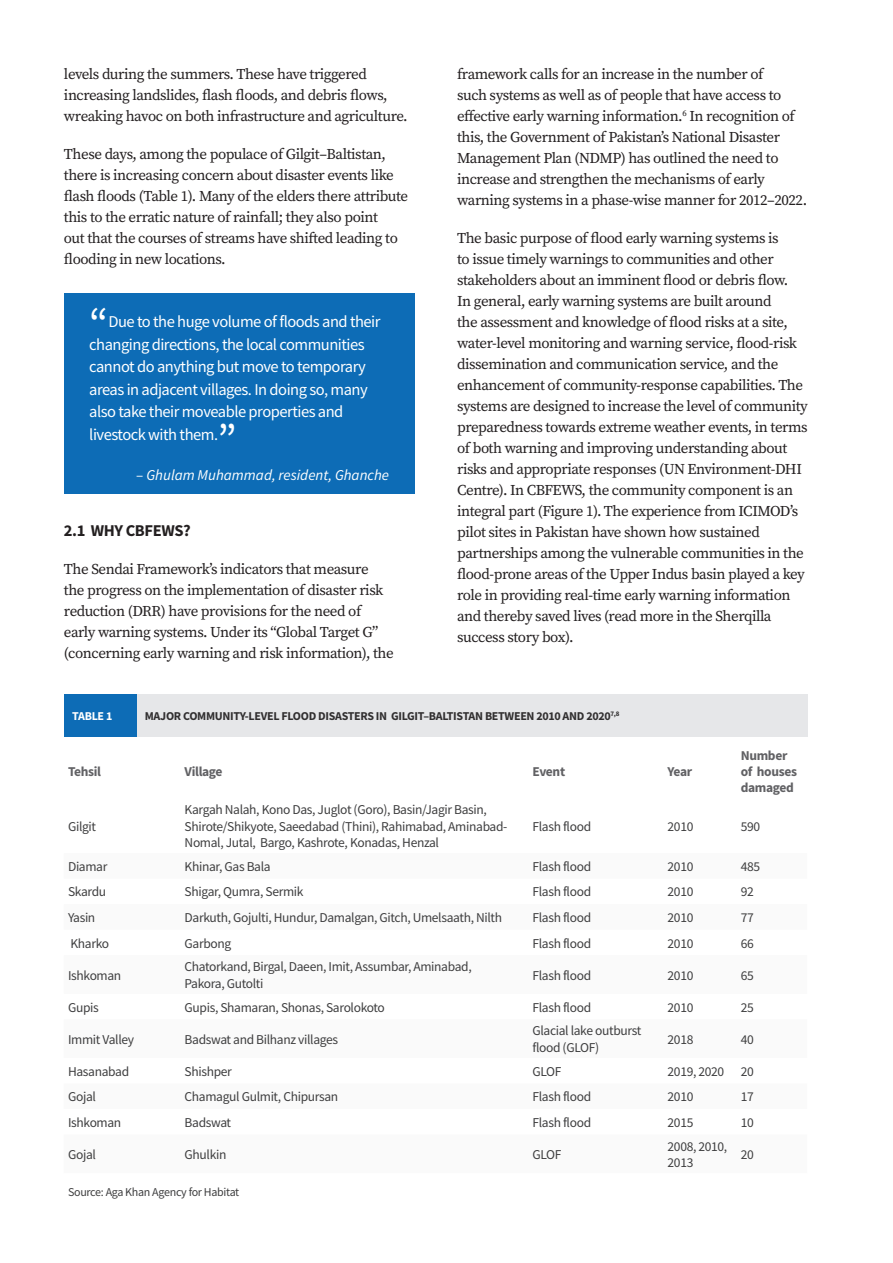
<style>
.page{position:relative;width:893px;height:1263px;background:#fff}
.page>*{position:absolute;margin:0;border:0;box-sizing:border-box;transform-origin:0 0}
.t1{font:45px "Source Sans Pro";color:#fff}
.t2{font:16.5px/22.5px "Source Sans Pro";letter-spacing:-.03em;color:#fff}
.Body{font:700 16.5px "Source Sans Pro";letter-spacing:-.025em;color:#231f20}
.Body-2{font:15px/21px "Source Serif Variable";letter-spacing:-.03em;color:#231f20}
.t3{font:italic 15px "Source Sans Pro";color:#fff}
.Table_text{font:13.5px/16.5px "Source Sans Pro";letter-spacing:-.025em;color:#3e3e3f}
.Table_sub_head{font:700 13.5px/16.2px "Source Sans Pro";letter-spacing:-.025em;color:#616164}
.Table_head{font:700 12px "Source Sans Pro";letter-spacing:-.025em;color:#312f30}
.Table_text-2{font:12px "Source Sans Pro";letter-spacing:-.025em;color:#3e3e3f}
.Figure_Heads{font:700 12px "Source Sans Pro";letter-spacing:-.025em;color:#fff}
.s1{font-style:normal}
</style>
<div class="page">
<div style="left:64px;top:294px;width:351px;height:200px;background:#0d6cb6"></div>
<div style="left:136px;top:694px;width:672px;height:42px;background:#e6e7e9"></div>
<div style="left:64px;top:694px;width:73px;height:42px;background:#0d6cb6"></div>
<p class="Body-2" style="left:64px;top:64px;width:345px">levels during the summers. These have triggered increasing landslides, flash floods, and debris flows, wreaking havoc on both infrastructure and agriculture.</p>
<p class="Body-2" style="left:64px;top:144px;width:346px">These days, among the populace of Gilgit–Baltistan, there is increasing concern about disaster events like flash floods (Table 1). Many of the elders there attribute this to the erratic nature of rainfall; they also point<br>out that the courses of streams have shifted leading to flooding in new locations.</p>
<p class="t1" style="left:89px;top:296px;width:21px">“</p>
<p class="t2" style="left:89px;top:311px;width:293px;text-indent:19px">Due to the huge volume of floods and their changing directions, the local communities cannot do anything but move to temporary areas in adjacent villages. In doing so, many also take their moveable properties and livestock with them.</p>
<p class="t1" style="left:218px;top:411px;width:21px">”</p>
<p class="t3" style="left:136px;top:465px;width:254px"><span class="s1">–</span> Ghulam Muhammad, resident, Ghanche</p>
<p class="Body" style="left:64px;top:520px;width:128px">2.1 WHY CBFEWS?</p>
<p class="Body-2" style="left:64px;top:559px;width:331px">The Sendai Framework’s indicators that measure<br>the progress on the implementation of disaster risk reduction (DRR) have provisions for the need of early warning systems. Under its “Global Target G” (concerning early warning and risk information), the</p>
<p class="Body-2" style="left:457px;top:64px;width:352px">framework calls for an increase in the number of<br>such systems as well as of people that have access to effective early warning information.<sup>6</sup> In recognition of this, the Government of Pakistan’s National Disaster Management Plan (NDMP) has outlined the need to increase and strengthen the mechanisms of early warning systems in a phase-wise manner for 2012–2022.</p>
<p class="Body-2" style="left:457px;top:228px;width:352px">The basic purpose of flood early warning systems is<br>to issue timely warnings to communities and other stakeholders about an imminent flood or debris flow.<br>In general, early warning systems are built around<br>the assessment and knowledge of flood risks at a site, water-level monitoring and warning service, flood-risk dissemination and communication service, and the enhancement of community-response capabilities. The systems are designed to increase the level of community preparedness towards extreme weather events, in terms of both warning and improving understanding about risks and appropriate responses (UN Environment-DHI Centre). In CBFEWS, the community component is an integral part (Figure 1). The experience from ICIMOD’s pilot sites in Pakistan have shown how sustained partnerships among the vulnerable communities in the flood-prone areas of the Upper Indus basin played a key role in providing real-time early warning information and thereby saved lives (read more in the Sherqilla success story box).</p>
<p class="Figure_Heads" style="left:72px;top:707px;width:42px">TABLE 1</p>
<p class="Table_head" style="left:145px;top:707px;width:476px">MAJOR COMMUNITY-LEVEL FLOOD DISASTERS IN GILGIT–BALTISTAN BETWEEN 2010 AND 2020<sup>7,8</sup></p>
<p class="Table_sub_head" style="left:68px;top:763px;width:35px">Tehsil</p>
<p class="Table_sub_head" style="left:185px;top:763px;width:40px">Village</p>
<p class="Table_sub_head" style="left:532px;top:763px;width:34px">Event</p>
<p class="Table_sub_head" style="left:668px;top:763px;width:26px">Year</p>
<p class="Table_sub_head" style="left:741px;top:747px;width:58px">Number of houses damaged</p>
<p class="Table_text" style="left:68px;top:818px;width:30px">Gilgit</p>
<p class="Table_text" style="left:185px;top:801px;width:324px">Kargah Nalah, Kono Das, Juglot (Goro), Basin/Jagir Basin,<br>Shirote/Shikyote, Saeedabad (Thini), Rahimabad, Aminabad-<br>Nomal, Jutal, Bargo, Kashrote, Konadas, Henzal</p>
<p class="Table_text" style="left:532px;top:818px;width:60px">Flash flood</p>
<p class="Table_text" style="left:668px;top:818px;width:27px">2010</p>
<p class="Table_text" style="left:741px;top:818px;width:21px">590</p>
<p class="Table_text" style="left:68px;top:858px;width:41px">Diamar</p>
<p class="Table_text" style="left:185px;top:858px;width:88px">Khinar, Gas Bala</p>
<p class="Table_text" style="left:532px;top:858px;width:60px">Flash flood</p>
<p class="Table_text" style="left:668px;top:858px;width:27px">2010</p>
<p class="Table_text" style="left:741px;top:858px;width:21px">485</p>
<p class="Table_text" style="left:68px;top:884px;width:40px">Skardu</p>
<p class="Table_text" style="left:185px;top:884px;width:121px">Shigar, Qumra, Sermik</p>
<p class="Table_text" style="left:532px;top:884px;width:60px">Flash flood</p>
<p class="Table_text" style="left:668px;top:884px;width:27px">2010</p>
<p class="Table_text" style="left:741px;top:884px;width:15px">92</p>
<p class="Table_text" style="left:68px;top:909px;width:29px">Yasin</p>
<p class="Table_text" style="left:185px;top:909px;width:319px">Darkuth, Gojulti, Hundur, Damalgan, Gitch, Umelsaath, Nilth</p>
<p class="Table_text" style="left:532px;top:909px;width:60px">Flash flood</p>
<p class="Table_text" style="left:668px;top:909px;width:27px">2010</p>
<p class="Table_text" style="left:741px;top:909px;width:15px">77</p>
<p class="Table_text" style="left:70px;top:935px;width:40px">Kharko</p>
<p class="Table_text" style="left:185px;top:935px;width:48px">Garbong</p>
<p class="Table_text" style="left:532px;top:935px;width:60px">Flash flood</p>
<p class="Table_text" style="left:668px;top:935px;width:27px">2010</p>
<p class="Table_text" style="left:741px;top:935px;width:15px">66</p>
<p class="Table_text" style="left:68px;top:967px;width:55px">Ishkoman</p>
<p class="Table_text" style="left:185px;top:958px;width:289px">Chatorkand, Birgal, Daeen, Imit, Assumbar, Aminabad,<br>Pakora, Gutolti</p>
<p class="Table_text" style="left:532px;top:967px;width:60px">Flash flood</p>
<p class="Table_text" style="left:668px;top:967px;width:27px">2010</p>
<p class="Table_text" style="left:741px;top:967px;width:15px">65</p>
<p class="Table_text" style="left:68px;top:999px;width:32px">Gupis</p>
<p class="Table_text" style="left:185px;top:999px;width:202px">Gupis, Shamaran, Shonas, Sarolokoto</p>
<p class="Table_text" style="left:532px;top:999px;width:60px">Flash flood</p>
<p class="Table_text" style="left:668px;top:999px;width:27px">2010</p>
<p class="Table_text" style="left:741px;top:999px;width:15px">25</p>
<p class="Table_text" style="left:68px;top:1031px;width:68px">Immit Valley</p>
<p class="Table_text" style="left:185px;top:1031px;width:155px">Badswat and Bilhanz villages</p>
<p class="Table_text" style="left:532px;top:1023px;width:110px">Glacial lake outburst flood (GLOF)</p>
<p class="Table_text" style="left:668px;top:1031px;width:27px">2018</p>
<p class="Table_text" style="left:741px;top:1031px;width:15px">40</p>
<p class="Table_text" style="left:68px;top:1063px;width:63px">Hasanabad</p>
<p class="Table_text" style="left:185px;top:1063px;width:49px">Shishper</p>
<p class="Table_text" style="left:532px;top:1063px;width:31px">GLOF</p>
<p class="Table_text" style="left:668px;top:1063px;width:58px">2019, 2020</p>
<p class="Table_text" style="left:741px;top:1063px;width:15px">20</p>
<p class="Table_text" style="left:68px;top:1088px;width:29px">Gojal</p>
<p class="Table_text" style="left:185px;top:1088px;width:155px">Chamagul Gulmit, Chipursan</p>
<p class="Table_text" style="left:532px;top:1088px;width:60px">Flash flood</p>
<p class="Table_text" style="left:668px;top:1088px;width:27px">2010</p>
<p class="Table_text" style="left:741px;top:1088px;width:15px">17</p>
<p class="Table_text" style="left:68px;top:1114px;width:55px">Ishkoman</p>
<p class="Table_text" style="left:185px;top:1114px;width:48px">Badswat</p>
<p class="Table_text" style="left:532px;top:1114px;width:60px">Flash flood</p>
<p class="Table_text" style="left:668px;top:1114px;width:27px">2015</p>
<p class="Table_text" style="left:741px;top:1114px;width:15px">10</p>
<p class="Table_text" style="left:68px;top:1146px;width:29px">Gojal</p>
<p class="Table_text" style="left:185px;top:1146px;width:43px">Ghulkin</p>
<p class="Table_text" style="left:532px;top:1146px;width:31px">GLOF</p>
<p class="Table_text" style="left:668px;top:1138px;width:61px">2008, 2010,<br>2013</p>
<p class="Table_text" style="left:741px;top:1146px;width:15px">20</p>
<p class="Table_text-2" style="left:68px;top:1184px;width:173px">Source: Aga Khan Agency for Habitat</p>
</div>
